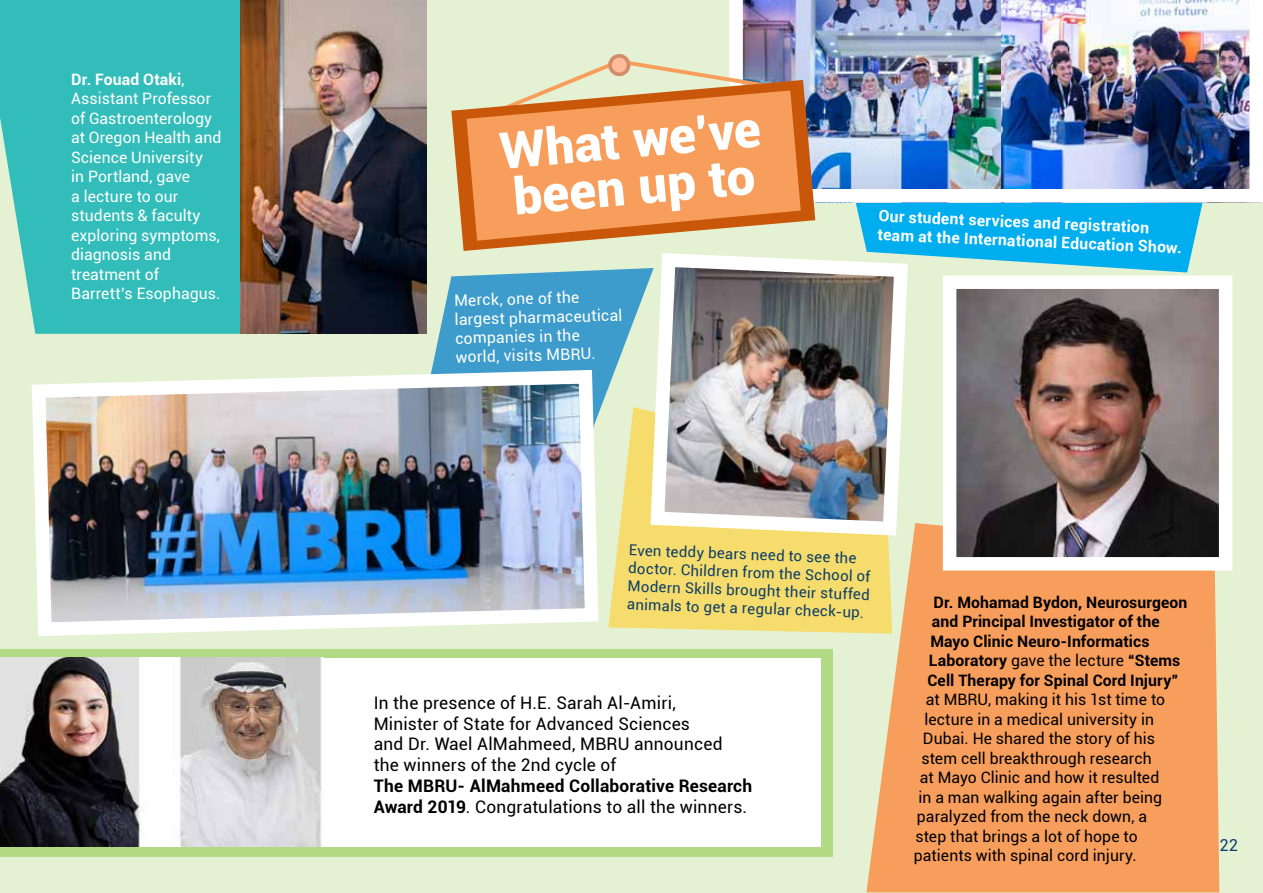
<style>
.page{position:relative;width:1263px;height:893px;background:#e4f2d3}
.page>*{position:absolute;margin:0;border:0;box-sizing:border-box;transform-origin:0 0}
.t1{font:900 50.85px/46.7px "Roboto";color:#fff}
.t2{font:17.4px/20.9px "Roboto";letter-spacing:.01em;color:#000}
.t3{font:700 17.4px/20.9px "Roboto";letter-spacing:.01em;color:#000}
.t4{font:16.5px "Roboto";color:#0e3e67}
.t5{font:15.75px/19.5px "Roboto";letter-spacing:.005em;color:#fff}
.t6{font:15.75px "Roboto";letter-spacing:.005em;color:#000}
.t7{font:700 15.75px/19.5px "Roboto";letter-spacing:.005em;color:#000}
.t8{font:700 15.75px/19px "Roboto";color:#fff}
.t9{font:15px/18px "Roboto";color:#0e3e67}
.s1{font-weight:700}
.s2{font-weight:400}
</style>
<div class="page">
<div style="left:0;top:0;width:427px;height:334px;background:#33bdba"></div>
<img style="left:240px;top:0;width:186px;height:334px">
<div style="left:866px;top:523px;width:353px;height:369px;background:#f79e5c"></div>
<svg style="left:407px;top:268px;width:236px;height:128px;fill:#3d9ccb"></svg>
<svg style="left:608px;top:407px;width:284px;height:227px;background:#f3df7a"></svg>
<svg style="left:832px;top:202px;width:397px;height:70px;fill:#00aeef"></svg>
<img style="left:32px;top:363px;width:573px;height:273px">
<img style="left:958px;top:290px;width:259px;height:266px">
<div style="left:943px;top:275px;width:289px;height:296px;border:14px solid #fff"></div>
<div style="left:0;top:649px;width:833px;height:208px;background:#b2d983"></div>
<div style="left:0;top:658px;width:821px;height:188px;background:#fff"></div>
<img style="left:1px;top:658px;width:321px;height:188px">
<img style="left:729px;top:0;width:534px;height:202px">
<svg style="left:451px;top:80px;width:364px;height:171px"></svg>
<svg style="left:466px;top:131px;width:335px;height:110px;background:#f19b5a"></svg>
<svg style="left:455px;top:54px;width:350px;height:77px"></svg>
<div style="left:612px;top:57px;width:15px;height:16px;background:#ffbd99;border-radius:50%"></div>
<img style="left:643px;top:246px;width:272px;height:297px">
<p class="t5" style="left:71px;top:69px;width:152px"><span class="s1">Dr. Fouad Otaki</span>,<br>Assistant Professor of Gastroenterology at Oregon Health and<br>Science University<br>in Portland, gave<br>a lecture to our students &amp; faculty exploring symptoms, diagnosis and treatment of<br>Barrett s’ Esophagus.</p>
<h1 class="t1" style="left:498px;top:126px;width:263px;rotate:-5deg">What we’ve been up to</h1>
<p class="t5" style="left:453px;top:291px;width:170px;line-height:18.9px;rotate:-2deg">Merck, one of the largest pharmaceutical companies in the world, visits MBRU.</p>
<p class="t8" style="left:879px;top:207px;width:306px;rotate:2deg">Our student services and registration team at the International Education Show.</p>
<p class="t9" style="left:629px;top:540px;width:244px;rotate:2deg">Even teddy bears need to see the doctor. Children from the School of Modern Skills brought their stuffed animals to get a regular check-up.</p>
<p class="t2" style="left:374px;top:692px;width:350px">In the presence of H .E. Sarah Al-Amiri, Minister of State for Advanced Sciences and Dr. Wael AlMahmeed, MBRU announced the winners of the 2nd cycle of</p>
<p class="t3" style="left:374px;top:775px;width:380px">The MBRU- AlMahmeed Collaborative Research<br>Award 2019<span class="s2">. Congratulations to all the winners.</span></p>
<p class="t7" style="left:927px;top:592px;width:261px;text-indent:6px">Dr. Mohamad Bydon, Neurosurgeon and Principal Investigator of the Mayo Clinic Neuro-Informatics Laboratory <span class="s2">gave the lecture</span> “Stems Cell Therapy for Spinal Cord Injury“</p>
<p class="t6" style="left:926px;top:689px;width:241px">at MBRU, making it his 1st time to</p>
<p class="t6" style="left:924px;top:708px;width:231px">lecture in a medical university in</p>
<p class="t6" style="left:923px;top:728px;width:234px">Dubai. He shared the story of his</p>
<p class="t6" style="left:921px;top:747px;width:232px">stem cell breakthrough research</p>
<p class="t6" style="left:920px;top:767px;width:241px">at Mayo Clinic and how it resulted</p>
<p class="t6" style="left:918px;top:786px;width:245px">in a man walking again after being</p>
<p class="t6" style="left:917px;top:806px;width:232px">paralyzed from the neck down a,</p>
<p class="t6" style="left:915px;top:825px;width:224px">step that brings a lot of hope to</p>
<p class="t6" style="left:914px;top:845px;width:224px">patients with spinal cord injury.</p>
<p class="t4" style="left:1219px;top:834px;width:20px">22</p>
</div>
